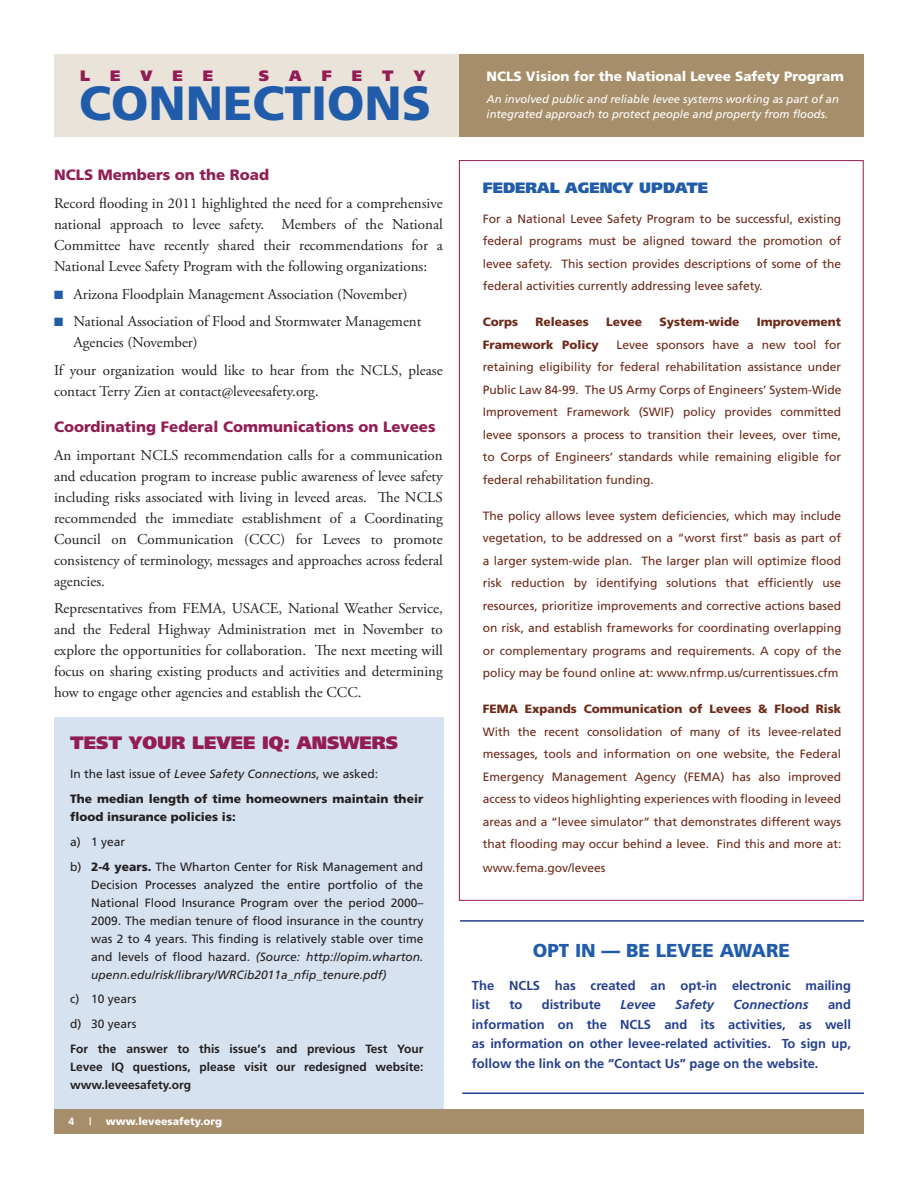
<style>
.page{position:relative;width:918px;height:1188px;background:#fff}
.page>*{position:absolute;margin:0;border:0;box-sizing:border-box;transform-origin:0 0}
.t1{font:900 48px "Frutiger";color:#215caa}
.subheads{font:900 18.75px "Frutiger";color:#215caa}
.t2{font:900 18px "Frutiger";color:#921d54}
.text{font:15px/21px "Adobe Garamond Pro";color:#231f20;text-align:justify}
.subheads-2{font:900 15px "Frutiger";color:#921d54}
.t3{font:900 15px "Frutiger";color:#215caa}
.t4{font:900 15px "Frutiger";color:#921d54}
.subheads-3{font:900 13.5px "Frutiger";color:#fff}
.subheads-4{font:700 12.9px/19.5px "Frutiger";color:#253f8e}
.subheads-5{font:italic 700 12.9px "Frutiger";color:#253f8e}
.fed{font:12px/22.5px "Frutiger";color:#6d2a19;text-align:justify}
.t5{font:12px/18px "Frutiger";color:#231f20;text-align:justify}
.t6{font:700 12px/18px "Frutiger";color:#231f20;text-align:justify}
.t7{font:900 12px/18px "Frutiger";color:#231f20}
.fed-2{font:900 12px "Frutiger";color:#6d2a19}
.subheads-6{font:italic 11.25px/15px "Frutiger";color:#fff}
.t8{font:900 10.5px "Frutiger";color:#fff}
.t9{font:700 10.5px "Frutiger";color:#fff}
.s1{color:#215caa}
.s2{font-style:italic}
.s3{font-weight:900}
</style>
<div class="page">
<div style="left:54px;top:717px;width:389px;height:393px;background:#d7e2f0"></div>
<div style="left:54px;top:54px;width:405px;height:82px;background:#e9e3da"></div>
<div style="left:54px;top:1109px;width:810px;height:25px;background:#a68e6a"></div>
<div style="left:459px;top:54px;width:405px;height:82px;background:#a68e6a"></div>
<hr style="left:460px;top:920px;width:404px;height:2px;background:#253f8e">
<hr style="left:462px;top:1093px;width:402px;height:1px;background:#253f8e">
<p class="t4" style="left:80px;top:67px;width:12px">L</p>
<p class="t4" style="left:110px;top:67px;width:12px">E</p>
<p class="t4" style="left:141px;top:67px;width:13px">V</p>
<p class="t4" style="left:173px;top:67px;width:12px">E</p>
<p class="t4" style="left:203px;top:67px;width:12px">E</p>
<p class="t4" style="left:259px;top:67px;width:12px">S</p>
<p class="t4" style="left:289px;top:67px;width:14px">A</p>
<p class="t4" style="left:322px;top:67px;width:12px">F</p>
<p class="t4" style="left:352px;top:67px;width:12px">E</p>
<p class="t4" style="left:382px;top:67px;width:13px">T</p>
<p class="t4" style="left:414px;top:67px;width:13px">Y</p>
<p class="subheads-3" style="left:487px;top:68px;width:359px">NCLS Vision for the National Levee Safety Program</p>
<p class="subheads-6" style="left:487px;top:91px;width:354px">An involved public and reliable levee systems working as part of an integrated approach to protect people and property from floods.</p>
<p class="t1" style="left:79px;top:74px;width:354px">CONNECTIONS</p>
<p class="subheads-2" style="left:54px;top:166px;width:217px">NCLS Members on the Road</p>
<p class="text" style="left:54px;top:194px;width:390px">Record flooding in 2011 highlighted the need for a comprehensive national approach to levee safety. Members of the National Committee have recently shared their recommendations for a National Levee Safety Program with the following organizations:</p>
<p class="text" style="left:54px;top:284px;width:355px"><span class="s1">■</span> Arizona Floodplain Management Association (November)</p>
<p class="text" style="left:74px;top:312px;width:349px;text-indent:-20px"><span class="s1">■</span> National Association of Flood and Stormwater Management<br>Agencies (November)</p>
<p class="text" style="left:54px;top:360px;width:390px">If your organization would like to hear from the NCLS, please contact Terry Zien at contact@leveesafety.org.</p>
<p class="subheads-2" style="left:54px;top:418px;width:383px">Coordinating Federal Communications on Levees</p>
<p class="text" style="left:54px;top:445px;width:390px">An important NCLS recommendation calls for a communication and education program to increase public awareness of levee safety including risks associated with living in leveed areas. The NCLS recommended the immediate establishment of a Coordinating Council on Communication (CCC) for Levees to promote consistency of terminology, messages and approaches across federal agencies.</p>
<p class="text" style="left:54px;top:599px;width:390px">Representatives from FEMA, USACE, National Weather Service, and the Federal Highway Administration met in November to explore the opportunities for collaboration. The next meeting will focus on sharing existing products and activities and determining how to engage other agencies and establish the CCC.</p>
<p class="t2" style="left:70px;top:732px;width:329px">TEST YOUR LEVEE IQ: ANSWERS</p>
<p class="t5" style="left:70px;top:765px;width:310px">In the last issue of <span class="s2">Levee Safety Connections</span>, we asked:</p>
<p class="t7" style="left:70px;top:790px;width:355px">The median length of time homeowners maintain their flood insurance policies is:</p>
<p class="t5" style="left:70px;top:833px;width:57px">a) 1 year</p>
<p class="t5" style="left:91px;top:857px;width:334px;text-indent:-21px">b) <span class="s3">2-4 years.</span> The Wharton Center for Risk Management and Decision Processes analyzed the entire portfolio of the National Flood Insurance Program over the period 2000– 2009. The median tenure of flood insurance in the country was 2 to 4 years. This finding is relatively stable over time and levels of flood hazard. <span class="s2">(Source: http://opim.wharton. upenn.edu/risk/library/WRCib2011a_nfip_tenure.pdf)</span></p>
<p class="t5" style="left:70px;top:990px;width:68px">c) 10 years</p>
<p class="t5" style="left:70px;top:1015px;width:68px">d) 30 years</p>
<p class="t6" style="left:70px;top:1040px;width:355px">For the answer to this issue’s and previous Test Your Levee IQ questions, please visit our redesigned website: www.leveesafety.org</p>
<p class="t9" style="left:69px;top:1115px;width:7px">4</p>
<p class="t9" style="left:89px;top:1115px;width:4px">|</p>
<p class="t8" style="left:106px;top:1115px;width:118px">www.leveesafety.org</p>
<p class="t3" style="left:483px;top:179px;width:227px">FEDERAL AGENCY UPDATE</p>
<p class="fed" style="left:483px;top:207px;width:360px">For a National Levee Safety Program to be successful, existing federal programs must be aligned toward the promotion of levee safety. This section provides descriptions of some of the federal activities currently addressing levee safety.</p>
<p class="fed-2" style="left:483px;top:315px;width:37px">Corps</p>
<p class="fed-2" style="left:535px;top:315px;width:55px">Releases</p>
<p class="fed-2" style="left:606px;top:315px;width:37px">Levee</p>
<p class="fed-2" style="left:659px;top:315px;width:82px">System-wide</p>
<p class="fed-2" style="left:757px;top:315px;width:86px">Improvement</p>
<p class="fed-2" style="left:483px;top:337px;width:118px">Framework Policy</p>
<p class="fed" style="left:483px;top:333px;width:360px;text-indent:134px">Levee sponsors have a new tool for retaining eligibility for federal rehabilitation assistance under Public Law 84-99. The US Army Corps of Engineers’ System-Wide Improvement Framework (SWIF) policy provides committed levee sponsors a process to transition their levees, over time, to Corps of Engineers’ standards while remaining eligible for federal rehabilitation funding.</p>
<p class="fed" style="left:483px;top:504px;width:360px">The policy allows levee system deficiencies, which may include vegetation, to be addressed on a “worst first” basis as part of a larger system-wide plan. The larger plan will optimize flood risk reduction by identifying solutions that efficiently use resources, prioritize improvements and corrective actions based on risk, and establish frameworks for coordinating overlapping or complementary programs and requirements. A copy of the policy may be found online at: www.nfrmp.us/currentissues.cfm</p>
<p class="fed" style="left:483px;top:697px;width:360px"><span class="s3">FEMA Expands Communication of Levees &amp; Flood Risk </span>With the recent consolidation of many of its levee-related messages, tools and information on one website, the Federal Emergency Management Agency (FEMA) has also improved access to videos highlighting experiences with flooding in leveed areas and a “levee simulator” that demonstrates different ways that flooding may occur behind a levee. Find this and more at:</p>
<p class="fed" style="left:483px;top:856px;width:124px">www.fema.gov/levees</p>
<p class="subheads" style="left:533px;top:939px;width:259px">OPT IN — BE LEVEE AWARE</p>
<p class="subheads-4" style="left:472px;top:975px;width:381px">The NCLS has created an opt-in electronic mailing list</p>
<p class="subheads-4" style="left:509px;top:995px;width:14px">to</p>
<p class="subheads-4" style="left:542px;top:995px;width:61px">distribute</p>
<p class="subheads-5" style="left:620px;top:997px;width:37px">Levee</p>
<p class="subheads-5" style="left:675px;top:997px;width:40px">Safety</p>
<p class="subheads-5" style="left:734px;top:997px;width:76px">Connections</p>
<p class="subheads-4" style="left:472px;top:995px;width:381px;text-align:justify;text-indent:356px">and information on the NCLS and its activities, as well as information on other levee-related activities. To sign up, follow the link on the “Contact Us” page on the website.</p>
</div>
